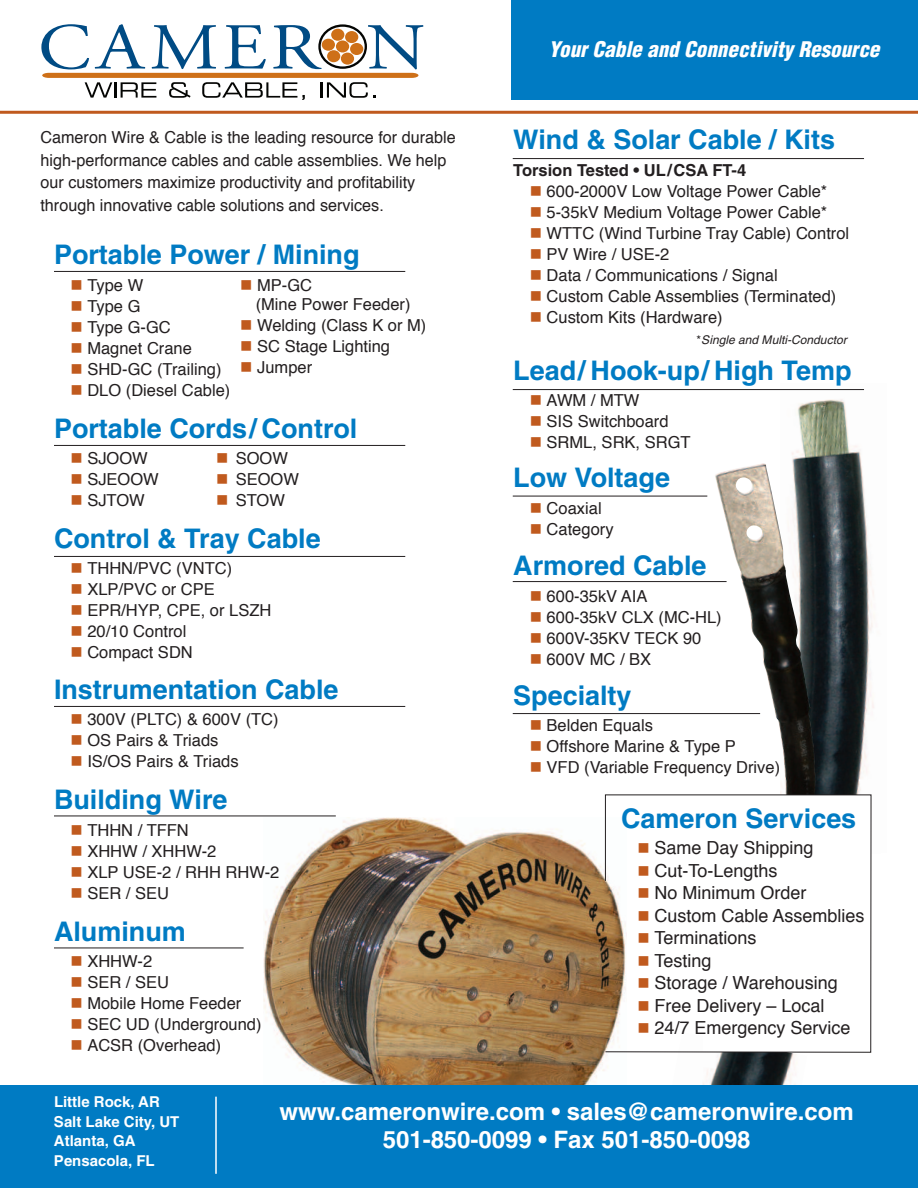
<style>
.page{position:relative;width:918px;height:1188px;background:#fff}
.page>*{position:absolute;margin:0;border:0;box-sizing:border-box;transform-origin:0 0}
.t1{font:700 27px "Helvetica";color:#007bc3}
.t2{font:700 24px/28.8px "Helvetica";color:#fff;text-align:center}
.t3{font:italic 900 condensed 21px "Helvetica";letter-spacing:.005em;color:#fff}
.t4{font:18px "Helvetica";color:#231f20}
.t5{font:16.5px/22.5px "Helvetica";color:#231f20}
.t6{font:700 16.5px "Helvetica";color:#231f20}
.t7{font:700 15px/19.5px "Helvetica";color:#fff}
.t8{font:italic 12px "Helvetica";letter-spacing:.005em;color:#231f20}
.s1{color:#c05a1e}
.s2{font-style:normal}
</style>
<div class="page">
<img style="left:781px;top:390px;width:93px;height:404px">
<img style="left:715px;top:463px;width:100px;height:331px">
<img style="left:703px;top:1053px;width:93px;height:32px">
<hr style="left:54px;top:948px;width:190px;height:1px;background:#231f20">
<img style="left:263px;top:818px;width:345px;height:267px">
<div style="left:0;top:1085px;width:918px;height:103px;background:#007bc3"></div>
<svg style="left:41px;top:24px;width:382px;height:76px"></svg>
<div style="left:318px;top:24px;width:49px;height:45px;border:2px solid #040503;border-radius:50%"></div>
<div style="left:331px;top:29px;width:13px;height:12px;background:#ce7018;border-radius:50%"></div>
<div style="left:336px;top:40px;width:13px;height:12px;background:#ce7018;border-radius:50%"></div>
<div style="left:327px;top:50px;width:13px;height:12px;background:#ce7018;border-radius:50%"></div>
<div style="left:341px;top:53px;width:13px;height:12px;background:#ce7018;border-radius:50%"></div>
<div style="left:345px;top:31px;width:13px;height:12px;background:#ce7018;border-radius:50%"></div>
<div style="left:350px;top:43px;width:13px;height:12px;background:#ce7018;border-radius:50%"></div>
<div style="left:322px;top:39px;width:13px;height:12px;background:#ce7018;border-radius:50%"></div>
<div style="left:511px;top:0;width:407px;height:100px;background:#007bc3"></div>
<hr style="left:215px;top:1097px;width:2px;height:77px;background:#fff">
<hr style="left:54px;top:271px;width:351px;height:1px;background:#231f20">
<hr style="left:513px;top:158px;width:351px;height:1px;background:#231f20">
<hr style="left:513px;top:389px;width:351px;height:1px;background:#231f20">
<hr style="left:513px;top:496px;width:194px;height:1px;background:#231f20">
<hr style="left:513px;top:581px;width:214px;height:1px;background:#231f20">
<hr style="left:513px;top:713px;width:247px;height:1px;background:#231f20">
<hr style="left:54px;top:445px;width:351px;height:1px;background:#231f20">
<hr style="left:54px;top:556px;width:351px;height:1px;background:#231f20">
<hr style="left:54px;top:706px;width:351px;height:1px;background:#231f20">
<hr style="left:54px;top:816px;width:282px;height:1px;background:#231f20">
<svg style="left:605px;top:794px;width:267px;height:259px"></svg>
<hr style="left:0;top:111px;width:918px;height:3px;background:#c05a1e">
<p class="t5" style="left:41px;top:128px;width:417px">Cameron Wire &amp; Cable is the leading resource for durable high-performance cables and cable assemblies. We help our customers maximize productivity and profitability through innovative cable solutions and services.</p>
<h1 class="t1" style="left:54px;top:245px;width:307px">Portable Power / Mining</h1>
<p class="t5" style="left:70px;top:275px;width:74px"><span class="s1">■</span> Type W</p>
<p class="t5" style="left:70px;top:296px;width:72px"><span class="s1">■</span> Type G</p>
<p class="t5" style="left:70px;top:317px;width:102px"><span class="s1">■</span> Type G-GC</p>
<p class="t5" style="left:70px;top:338px;width:123px"><span class="s1">■</span> Magnet Crane</p>
<p class="t5" style="left:70px;top:359px;width:153px"><span class="s1">■</span> SHD-GC (Trailing)</p>
<p class="t5" style="left:70px;top:380px;width:161px"><span class="s1">■</span> DLO (Diesel Cable)</p>
<h1 class="t1" style="left:54px;top:418px;width:305px">Portable Cords/ Control</h1>
<p class="t5" style="left:70px;top:448px;width:79px"><span class="s1">■</span> SJOOW</p>
<p class="t5" style="left:216px;top:448px;width:73px"><span class="s1">■</span> SOOW</p>
<p class="t5" style="left:70px;top:469px;width:90px"><span class="s1">■</span> SJEOOW</p>
<p class="t5" style="left:216px;top:469px;width:84px"><span class="s1">■</span> SEOOW</p>
<p class="t5" style="left:70px;top:490px;width:76px"><span class="s1">■</span> SJTOW</p>
<p class="t5" style="left:216px;top:490px;width:70px"><span class="s1">■</span> STOW</p>
<h1 class="t1" style="left:54px;top:529px;width:268px">Control &amp; Tray Cable</h1>
<p class="t5" style="left:70px;top:559px;width:163px"><span class="s1">■</span> THHN/PVC (VNTC)</p>
<p class="t5" style="left:70px;top:580px;width:146px"><span class="s1">■</span> XLP/PVC or CPE</p>
<p class="t5" style="left:70px;top:601px;width:202px"><span class="s1">■</span> EPR/HYP, CPE, or LSZH</p>
<p class="t5" style="left:70px;top:622px;width:117px"><span class="s1">■</span> 20/10 Control</p>
<p class="t5" style="left:70px;top:643px;width:124px"><span class="s1">■</span> Compact SDN</p>
<h1 class="t1" style="left:54px;top:679px;width:286px">Instrumentation Cable</h1>
<p class="t5" style="left:70px;top:710px;width:210px"><span class="s1">■</span> 300V (PLTC) &amp; 600V (TC)</p>
<p class="t5" style="left:70px;top:731px;width:150px"><span class="s1">■</span> OS Pairs &amp; Triads</p>
<p class="t5" style="left:70px;top:752px;width:170px"><span class="s1">■</span> IS/OS Pairs &amp; Triads</p>
<h1 class="t1" style="left:54px;top:790px;width:175px">Building Wire</h1>
<p class="t5" style="left:70px;top:820px;width:120px"><span class="s1">■</span> THHN / TFFN</p>
<p class="t5" style="left:70px;top:841px;width:147px"><span class="s1">■</span> XHHW / XHHW-2</p>
<p class="t5" style="left:70px;top:862px;width:210px"><span class="s1">■</span> XLP USE-2 / RHH RHW-2</p>
<p class="t5" style="left:70px;top:883px;width:100px"><span class="s1">■</span> SER / SEU</p>
<h1 class="t1" style="left:54px;top:921px;width:133px">Aluminum</h1>
<p class="t5" style="left:70px;top:951px;width:83px"><span class="s1">■</span> XHHW-2</p>
<p class="t5" style="left:70px;top:972px;width:100px"><span class="s1">■</span> SER / SEU</p>
<p class="t5" style="left:70px;top:993px;width:172px"><span class="s1">■</span> Mobile Home Feeder</p>
<p class="t5" style="left:70px;top:1014px;width:193px"><span class="s1">■</span> SEC UD (Underground)</p>
<p class="t5" style="left:70px;top:1035px;width:152px"><span class="s1">■</span> ACSR (Overhead)</p>
<p class="t5" style="left:256px;top:277px;width:156px;line-height:19.5px;text-indent:-15px"><span class="s1">■</span> MP-GC<br>(Mine Power Feeder)</p>
<p class="t5" style="left:240px;top:316px;width:188px"><span class="s1">■</span> Welding (Class K or M)</p>
<p class="t5" style="left:240px;top:337px;width:151px"><span class="s1">■</span> SC Stage Lighting</p>
<p class="t5" style="left:240px;top:358px;width:73px"><span class="s1">■</span> Jumper</p>
<p class="t3" style="left:549px;top:38px;width:332px">Your Cable and Connectivity Resource</p>
<h1 class="t1" style="left:513px;top:130px;width:323px">Wind &amp; Solar Cable / Kits</h1>
<p class="t6" style="left:513px;top:164px;width:235px">Torsion Tested • UL/CSA FT-4</p>
<p class="t5" style="left:530px;top:181px;width:299px"><span class="s1">■</span> 600-2000V Low Voltage Power Cable*</p>
<p class="t5" style="left:530px;top:202px;width:299px"><span class="s1">■</span> 5-35kV Medium Voltage Power Cable*</p>
<p class="t5" style="left:530px;top:223px;width:321px"><span class="s1">■</span> WTTC (Wind Turbine Tray Cable) Control</p>
<p class="t5" style="left:530px;top:244px;width:141px"><span class="s1">■</span> PV Wire / USE-2</p>
<p class="t5" style="left:530px;top:265px;width:249px"><span class="s1">■</span> Data / Communications / Signal</p>
<p class="t5" style="left:530px;top:286px;width:308px"><span class="s1">■</span> Custom Cable Assemblies (Terminated)</p>
<p class="t5" style="left:530px;top:307px;width:194px"><span class="s1">■</span> Custom Kits (Hardware)</p>
<p class="t8" style="left:697px;top:335px;width:152px"><span class="s2">*</span>Single and Multi-Conductor</p>
<h1 class="t1" style="left:513px;top:360px;width:340px">Lead/ Hook-up/ High Temp</h1>
<p class="t5" style="left:530px;top:391px;width:111px"><span class="s1">■</span> AWM / MTW</p>
<p class="t5" style="left:530px;top:412px;width:140px"><span class="s1">■</span> SIS Switchboard</p>
<p class="t5" style="left:530px;top:433px;width:162px"><span class="s1">■</span> SRML, SRK, SRGT</p>
<h1 class="t1" style="left:513px;top:468px;width:158px">Low Voltage</h1>
<p class="t5" style="left:530px;top:498px;width:73px"><span class="s1">■</span> Coaxial</p>
<p class="t5" style="left:530px;top:519px;width:85px"><span class="s1">■</span> Category</p>
<h1 class="t1" style="left:513px;top:556px;width:195px">Armored Cable</h1>
<p class="t5" style="left:530px;top:586px;width:119px"><span class="s1">■</span> 600-35kV AIA</p>
<p class="t5" style="left:530px;top:607px;width:194px"><span class="s1">■</span> 600-35kV CLX (MC-HL)</p>
<p class="t5" style="left:530px;top:628px;width:173px"><span class="s1">■</span> 600V-35KV TECK 90</p>
<p class="t5" style="left:530px;top:649px;width:123px"><span class="s1">■</span> 600V MC / BX</p>
<h1 class="t1" style="left:513px;top:686px;width:120px">Specialty</h1>
<p class="t5" style="left:530px;top:716px;width:125px"><span class="s1">■</span> Belden Equals</p>
<p class="t5" style="left:530px;top:737px;width:208px"><span class="s1">■</span> Offshore Marine &amp; Type P</p>
<p class="t5" style="left:530px;top:758px;width:252px"><span class="s1">■</span> VFD (Variable Frequency Drive)</p>
<h1 class="t1" style="left:621px;top:808px;width:237px">Cameron Services</h1>
<p class="t4" style="left:638px;top:840px;width:177px"><span class="s1">■</span> Same Day Shipping</p>
<p class="t4" style="left:638px;top:863px;width:141px"><span class="s1">■</span> Cut-To-Lengths</p>
<p class="t4" style="left:638px;top:885px;width:170px"><span class="s1">■</span> No Minimum Order</p>
<p class="t4" style="left:638px;top:908px;width:228px"><span class="s1">■</span> Custom Cable Assemblies</p>
<p class="t4" style="left:638px;top:930px;width:120px"><span class="s1">■</span> Terminations</p>
<p class="t4" style="left:638px;top:953px;width:75px"><span class="s1">■</span> Testing</p>
<p class="t4" style="left:638px;top:975px;width:202px"><span class="s1">■</span> Storage / Warehousing</p>
<p class="t4" style="left:638px;top:998px;width:188px"><span class="s1">■</span> Free Delivery – Local</p>
<p class="t4" style="left:638px;top:1020px;width:214px"><span class="s1">■</span> 24/7 Emergency Service</p>
<p class="t7" style="left:54px;top:1093px;width:127px">Little Rock, AR<br>Salt Lake City, UT<br>Atlanta, GA<br>Pensacola, FL</p>
<h2 class="t2" style="left:280px;top:1099px;width:576px">www.cameronwire.com • sales@cameronwire.com<br>501-850-0099 • Fax 501-850-0098</h2>
</div>
